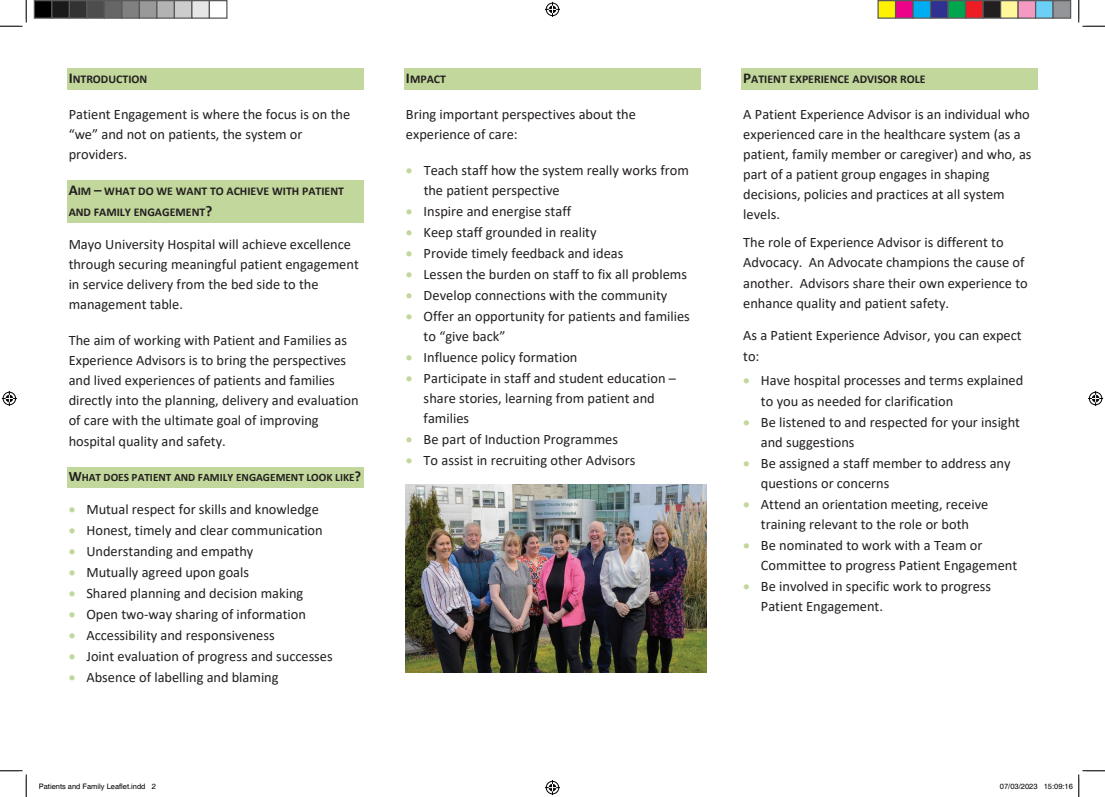
<style>
.page{position:relative;width:1105px;height:797px;background:#fff}
.page>*{position:absolute;margin:0;border:0;box-sizing:border-box;transform-origin:0 0}
.t1{font:14.38px/20.1px "Calibri";color:#231f20}
.t2{font:700 11.88px/21.2px "Calibri";color:#231f20}
.t3{font:700 11.25px "Calibri";color:#231f20}
.t4{font:7.5px "Helvetica";color:#000}
.s1{font-size:15px}
.s2{font-size:14.38px}
.s3{color:#c2d79b}
</style>
<div class="page">
<div style="left:67px;top:69px;width:296px;height:21px;background:#c2d79b"></div>
<div style="left:67px;top:180px;width:296px;height:21px;background:#c2d79b"></div>
<div style="left:67px;top:201px;width:296px;height:21px;background:#c2d79b"></div>
<div style="left:67px;top:467px;width:296px;height:20px;background:#c2d79b"></div>
<div style="left:404px;top:69px;width:297px;height:21px;background:#c2d79b"></div>
<div style="left:741px;top:69px;width:297px;height:21px;background:#c2d79b"></div>
<img style="left:406px;top:484px;width:300px;height:188px">
<svg style="left:0;top:0;width:27px;height:27px"></svg>
<svg style="left:0;top:770px;width:27px;height:27px"></svg>
<svg style="left:1078px;top:0;width:27px;height:27px"></svg>
<svg style="left:545px;top:2px;width:15px;height:15px"></svg>
<svg style="left:545px;top:780px;width:15px;height:15px"></svg>
<svg style="left:2px;top:391px;width:15px;height:15px"></svg>
<svg style="left:1088px;top:391px;width:15px;height:15px"></svg>
<div style="left:34px;top:1px;width:18px;height:17px;background:#000"></div>
<div style="left:34px;top:0;width:18px;height:19px;border:1px solid #595959"></div>
<div style="left:52px;top:1px;width:17px;height:17px;background:#1a1a1a"></div>
<div style="left:51px;top:0;width:19px;height:19px;border:1px solid #595959"></div>
<div style="left:69px;top:1px;width:18px;height:17px;background:#333"></div>
<div style="left:69px;top:0;width:19px;height:19px;border:1px solid #595959"></div>
<div style="left:87px;top:1px;width:17px;height:17px;background:#4d4d4d"></div>
<div style="left:86px;top:0;width:19px;height:19px;border:1px solid #595959"></div>
<div style="left:104px;top:1px;width:18px;height:17px;background:#666"></div>
<div style="left:104px;top:0;width:18px;height:19px;border:1px solid #595959"></div>
<div style="left:122px;top:1px;width:17px;height:17px;background:#808080"></div>
<div style="left:121px;top:0;width:19px;height:19px;border:1px solid #595959"></div>
<div style="left:139px;top:1px;width:18px;height:17px;background:#999"></div>
<div style="left:139px;top:0;width:19px;height:19px;border:1px solid #595959"></div>
<div style="left:157px;top:1px;width:17px;height:17px;background:#b3b3b3"></div>
<div style="left:156px;top:0;width:19px;height:19px;border:1px solid #595959"></div>
<div style="left:174px;top:1px;width:18px;height:17px;background:#ccc"></div>
<div style="left:174px;top:0;width:18px;height:19px;border:1px solid #595959"></div>
<div style="left:192px;top:1px;width:17px;height:17px;background:#e6e6e6"></div>
<div style="left:191px;top:0;width:19px;height:19px;border:1px solid #595959"></div>
<div style="left:209px;top:0;width:19px;height:19px;border:1px solid #595959"></div>
<div style="left:878px;top:1px;width:17px;height:17px;background:#fff101"></div>
<div style="left:877px;top:0;width:19px;height:19px;border:1px solid #595959"></div>
<div style="left:895px;top:1px;width:18px;height:17px;background:#ed028c"></div>
<div style="left:895px;top:0;width:19px;height:19px;border:1px solid #595959"></div>
<div style="left:913px;top:1px;width:17px;height:17px;background:#00aeef"></div>
<div style="left:912px;top:0;width:19px;height:19px;border:1px solid #595959"></div>
<div style="left:930px;top:1px;width:18px;height:17px;background:#2e3092"></div>
<div style="left:930px;top:0;width:19px;height:19px;border:1px solid #595959"></div>
<div style="left:948px;top:1px;width:17px;height:17px;background:#00a54f"></div>
<div style="left:947px;top:0;width:19px;height:19px;border:1px solid #595959"></div>
<div style="left:965px;top:1px;width:18px;height:17px;background:#ee1d23"></div>
<div style="left:965px;top:0;width:19px;height:19px;border:1px solid #595959"></div>
<div style="left:983px;top:1px;width:17px;height:17px;background:#231f20"></div>
<div style="left:982px;top:0;width:19px;height:19px;border:1px solid #595959"></div>
<div style="left:1000px;top:1px;width:18px;height:17px;background:#fff79a"></div>
<div style="left:1000px;top:0;width:19px;height:19px;border:1px solid #595959"></div>
<div style="left:1018px;top:1px;width:17px;height:17px;background:#f499c2"></div>
<div style="left:1017px;top:0;width:19px;height:19px;border:1px solid #595959"></div>
<div style="left:1035px;top:1px;width:18px;height:17px;background:#6bcff6"></div>
<div style="left:1035px;top:0;width:19px;height:19px;border:1px solid #595959"></div>
<div style="left:1053px;top:1px;width:17px;height:17px;background:#939598"></div>
<div style="left:1052px;top:0;width:19px;height:19px;border:1px solid #595959"></div>
<svg style="left:1078px;top:770px;width:27px;height:27px"></svg>
<p class="t2" style="left:69px;top:68px;width:80px"><span class="s1">I</span>NTRODUCTION</p>
<p class="t1" style="left:69px;top:103px;width:283px">Patient Engagement is where the focus is on the “we” and not on patients, the system or providers.</p>
<p class="t2" style="left:69px;top:180px;width:277px"><span class="s1">A</span>IM <span class="s1">–</span> WHAT DO WE WANT TO ACHIEVE WITH PATIENT<br>AND FAMILY ENGAGEMENT<span class="s1">?</span></p>
<p class="t1" style="left:69px;top:233px;width:292px">Mayo University Hospital will achieve excellence through securing meaningful patient engagement in service delivery from the bed side to the management table.</p>
<p class="t1" style="left:69px;top:329px;width:291px">The aim of working with Patient and Families as Experience Advisors is to bring the perspectives and lived experiences of patients and families directly into the planning, delivery and evaluation of care with the ultimate goal of improving hospital quality and safety.</p>
<p class="t3" style="left:69px;top:469px;width:294px"><span class="s2">W</span>HAT DOES PATIENT AND FAMILY ENGAGEMENT LOOK LIKE<span class="s2">?</span></p>
<p class="t1" style="left:69px;top:499px;width:252px"><span class="s3">•</span> Mutual respect for skills and knowledge</p>
<p class="t1" style="left:69px;top:520px;width:256px"><span class="s3">•</span> Honest, timely and clear communication</p>
<p class="t1" style="left:69px;top:541px;width:186px"><span class="s3">•</span> Understanding and empathy</p>
<p class="t1" style="left:69px;top:561px;width:182px"><span class="s3">•</span> Mutually agreed upon goals</p>
<p class="t1" style="left:69px;top:582px;width:236px"><span class="s3">•</span> Shared planning and decision making</p>
<p class="t1" style="left:69px;top:604px;width:239px"><span class="s3">•</span> Open two-way sharing of information</p>
<p class="t1" style="left:69px;top:624px;width:208px"><span class="s3">•</span> Accessibility and responsiveness</p>
<p class="t1" style="left:69px;top:645px;width:266px"><span class="s3">•</span> Joint evaluation of progress and successes</p>
<p class="t1" style="left:69px;top:666px;width:211px"><span class="s3">•</span> Absence of labelling and blaming</p>
<p class="t2" style="left:406px;top:68px;width:42px"><span class="s1">I</span>MPACT</p>
<p class="t1" style="left:406px;top:103px;width:231px">Bring important perspectives about the experience of care:</p>
<p class="t1" style="left:424px;top:159px;width:267px;text-indent:-18px"><span class="s3">•</span> Teach staff how the system really works from the patient perspective</p>
<p class="t1" style="left:406px;top:201px;width:167px"><span class="s3">•</span> Inspire and energise staff</p>
<p class="t1" style="left:406px;top:222px;width:192px"><span class="s3">•</span> Keep staff grounded in reality</p>
<p class="t1" style="left:406px;top:242px;width:219px"><span class="s3">•</span> Provide timely feedback and ideas</p>
<p class="t1" style="left:406px;top:263px;width:283px"><span class="s3">•</span> Lessen the burden on staff to fix all problems</p>
<p class="t1" style="left:406px;top:284px;width:263px"><span class="s3">•</span> Develop connections with the community</p>
<p class="t1" style="left:424px;top:305px;width:268px;text-indent:-18px"><span class="s3">•</span> Offer an opportunity for patients and families to “give back”</p>
<p class="t1" style="left:406px;top:346px;width:173px"><span class="s3">•</span> Influence policy formation</p>
<p class="t1" style="left:424px;top:367px;width:254px;text-indent:-18px"><span class="s3">•</span> Participate in staff and student education – share stories, learning from patient and families</p>
<p class="t1" style="left:406px;top:429px;width:214px"><span class="s3">•</span> Be part of Induction Programmes</p>
<p class="t1" style="left:406px;top:450px;width:231px"><span class="s3">•</span> To assist in recruiting other Advisors</p>
<p class="t2" style="left:743px;top:68px;width:184px"><span class="s1">P</span>ATIENT EXPERIENCE ADVISOR ROLE</p>
<p class="t1" style="left:743px;top:103px;width:290px">A Patient Experience Advisor is an individual who experienced care in the healthcare system (as a patient, family member or caregiver) and who, as part of a patient group engages in shaping decisions, policies and practices at all system levels.</p>
<p class="t1" style="left:743px;top:232px;width:286px">The role of Experience Advisor is different to Advocacy. An Advocate champions the cause of another. Advisors share their own experience to enhance quality and patient safety.</p>
<p class="t1" style="left:743px;top:325px;width:280px">As a Patient Experience Advisor, you can expect to:</p>
<p class="t1" style="left:761px;top:370px;width:264px;text-indent:-18px"><span class="s3">•</span> Have hospital processes and terms explained to you as needed for clarification</p>
<p class="t1" style="left:761px;top:411px;width:261px;text-indent:-18px"><span class="s3">•</span> Be listened to and respected for your insight and suggestions</p>
<p class="t1" style="left:761px;top:452px;width:251px;text-indent:-18px"><span class="s3">•</span> Be assigned a staff member to address any questions or concerns</p>
<p class="t1" style="left:743px;top:493px;width:247px;text-align:center"><span class="s3">•</span> Attend an orientation meeting, receive training relevant to the role or both</p>
<p class="t1" style="left:761px;top:534px;width:258px;text-indent:-18px"><span class="s3">•</span> Be nominated to work with a Team or<br>Committee to progress Patient Engagement</p>
<p class="t1" style="left:761px;top:576px;width:232px;text-indent:-18px"><span class="s3">•</span> Be involved in specific work to progress<br>Patient Engagement.</p>
<p class="t4" style="left:39px;top:782px;width:119px">Patients and Family Leaflet.indd 2</p>
<p class="t4" style="left:1000px;top:782px;width:74px">07/03/2023 15:09:16</p>
</div>
